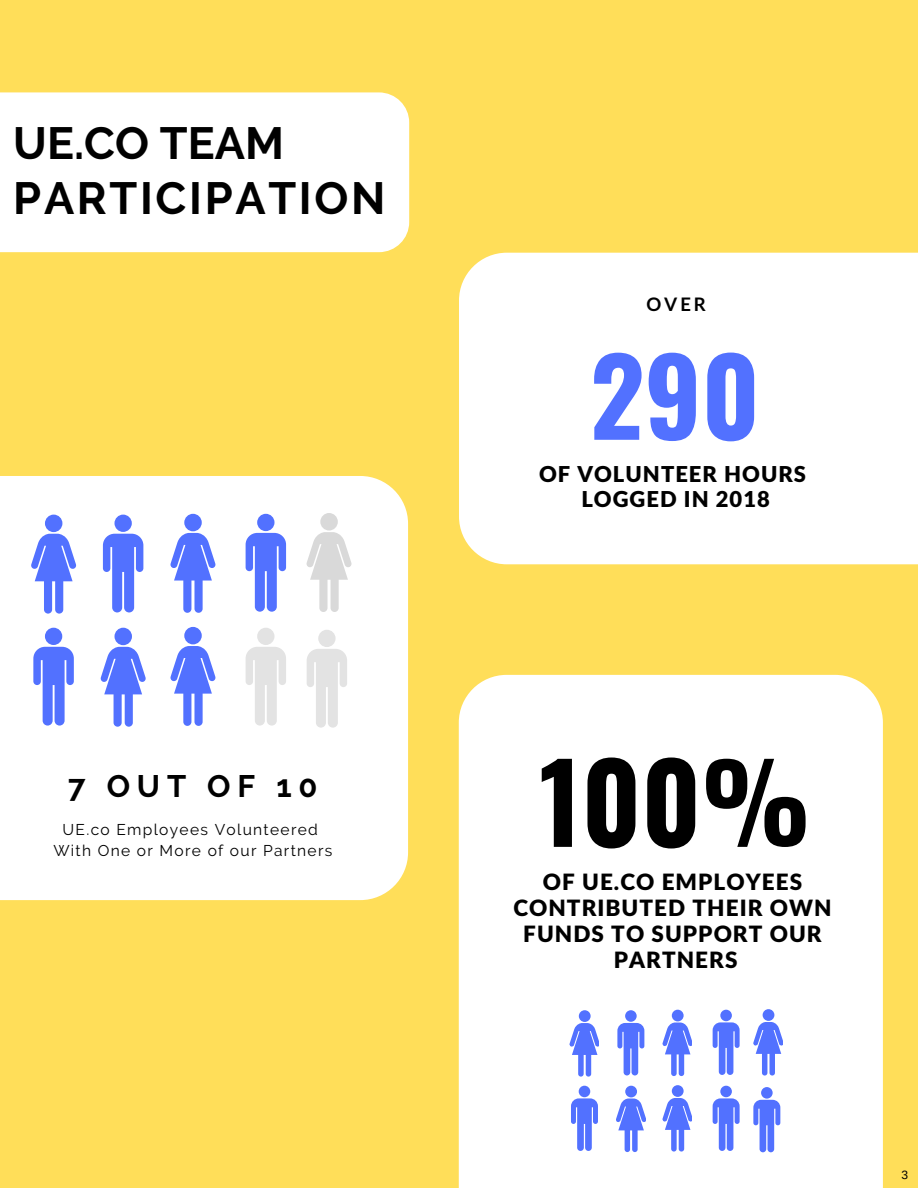
<style>
.page{position:relative;width:918px;height:1188px;background:#ffde59}
.page>*{position:absolute;margin:0;border:0;box-sizing:border-box;transform-origin:0 0}
.t1{font:700 108.75px "Oswald";color:#000}
.t2{font:700 106.05px "Oswald";color:#5271ff}
.t3{font:700 45px/55.1px "Raleway";letter-spacing:.06em;color:#000}
.t4{font:700 31.05px "Raleway";letter-spacing:.22em;color:#000}
.t5{font:900 22.5px/26px "Lato Latin";letter-spacing:.045em;color:#000;text-align:center}
.t6{font:900 21.9px/25.3px "Lato Latin";letter-spacing:.045em;color:#000;text-align:center}
.t7{font:700 18.6px "Lato";color:#000}
.t8{font:15.6px/21.1px "Raleway";letter-spacing:.085em;color:#000;text-align:center}
.t9{font:12px "Arimo";color:#000}
</style>
<div class="page">
<div style="left:0;top:92px;width:409px;height:160px;background:#fff"></div>
<div style="left:0;top:476px;width:408px;height:424px;background:#fff"></div>
<div style="left:184px;top:627px;width:18px;height:17px;background:#5271ff;border-radius:50%"></div>
<svg style="left:171px;top:646px;width:44px;height:80px;background:#98aaff"></svg>
<div style="left:114px;top:515px;width:18px;height:17px;background:#5271ff;border-radius:50%"></div>
<svg style="left:103px;top:534px;width:40px;height:78px;background:#879cff"></svg>
<div style="left:45px;top:628px;width:17px;height:17px;background:#5271ff;border-radius:50%"></div>
<svg style="left:33px;top:647px;width:41px;height:79px;background:#8a9fff"></svg>
<div style="left:257px;top:628px;width:18px;height:17px;background:#e3e3e3;border-radius:50%"></div>
<svg style="left:246px;top:647px;width:40px;height:79px;background:#ebebeb"></svg>
<div style="left:115px;top:628px;width:17px;height:17px;background:#5271ff;border-radius:50%"></div>
<svg style="left:101px;top:647px;width:45px;height:80px;background:#9aacff"></svg>
<div style="left:184px;top:514px;width:18px;height:17px;background:#5271ff;border-radius:50%"></div>
<svg style="left:171px;top:533px;width:44px;height:80px;background:#98aaff"></svg>
<div style="left:257px;top:514px;width:18px;height:17px;background:#5271ff;border-radius:50%"></div>
<svg style="left:246px;top:533px;width:40px;height:79px;background:#889dff"></svg>
<div style="left:459px;top:253px;width:459px;height:311px;background:#fff"></div>
<div style="left:459px;top:675px;width:424px;height:513px;background:#fff"></div>
<div style="left:318px;top:630px;width:18px;height:17px;background:#e3e3e3;border-radius:50%"></div>
<svg style="left:307px;top:649px;width:40px;height:79px;background:#ebebeb"></svg>
<div style="left:320px;top:513px;width:18px;height:18px;background:#d9d9d9;border-radius:50%"></div>
<svg style="left:307px;top:532px;width:45px;height:80px;background:#e8e8e8"></svg>
<div style="left:45px;top:515px;width:17px;height:17px;background:#5271ff;border-radius:50%"></div>
<svg style="left:31px;top:534px;width:45px;height:80px;background:#9aacff"></svg>
<div style="left:672px;top:1085px;width:12px;height:12px;background:#5271ff;border-radius:50%"></div>
<svg style="left:663px;top:1098px;width:29px;height:54px;background:#97a9ff"></svg>
<div style="left:625px;top:1010px;width:12px;height:12px;background:#5271ff;border-radius:50%"></div>
<svg style="left:617px;top:1023px;width:27px;height:52px"></svg>
<div style="left:579px;top:1086px;width:11px;height:11px;background:#5271ff;border-radius:50%"></div>
<svg style="left:571px;top:1098px;width:27px;height:53px"></svg>
<div style="left:720px;top:1086px;width:12px;height:11px;background:#5271ff;border-radius:50%"></div>
<svg style="left:713px;top:1098px;width:27px;height:53px"></svg>
<div style="left:625px;top:1086px;width:12px;height:11px;background:#5271ff;border-radius:50%"></div>
<svg style="left:616px;top:1099px;width:29px;height:53px;background:#95a8ff"></svg>
<div style="left:672px;top:1010px;width:12px;height:11px;background:#5271ff;border-radius:50%"></div>
<svg style="left:663px;top:1023px;width:29px;height:53px;background:#95a8ff"></svg>
<div style="left:720px;top:1010px;width:12px;height:11px;background:#5271ff;border-radius:50%"></div>
<svg style="left:713px;top:1022px;width:27px;height:53px"></svg>
<div style="left:761px;top:1087px;width:12px;height:12px;background:#5271ff;border-radius:50%"></div>
<svg style="left:753px;top:1100px;width:27px;height:52px"></svg>
<div style="left:763px;top:1009px;width:11px;height:12px;background:#5271ff;border-radius:50%"></div>
<svg style="left:753px;top:1022px;width:30px;height:54px;background:#9aacff"></svg>
<div style="left:579px;top:1010px;width:12px;height:12px;background:#5271ff;border-radius:50%"></div>
<svg style="left:570px;top:1023px;width:29px;height:54px;background:#97a9ff"></svg>
<h3 class="t3" style="left:13px;top:115px;width:374px">UE.CO TEAM<br>PARTICIPATION</h3>
<h3 class="t4" style="left:68px;top:767px;width:251px">7 OUT OF 10</h3>
<p class="t8" style="left:53px;top:819px;width:281px">UE.co Employees Volunteered<br>With One or More of our Partners</p>
<p class="t7" style="left:647px;top:292px;width:61px">OVER</p>
<h2 class="t2" style="left:590px;top:313px;width:171px">290</h2>
<p class="t6" style="left:539px;top:461px;width:268px">OF VOLUNTEER HOURS<br>LOGGED IN 2018</p>
<h1 class="t1" style="left:539px;top:717px;width:273px">100%</h1>
<p class="t5" style="left:513px;top:868px;width:320px">OF UE.CO EMPLOYEES<br>CONTRIBUTED THEIR OWN<br>FUNDS TO SUPPORT OUR<br>PARTNERS</p>
<p class="t9" style="left:902px;top:1168px;width:8px">3</p>
</div>
